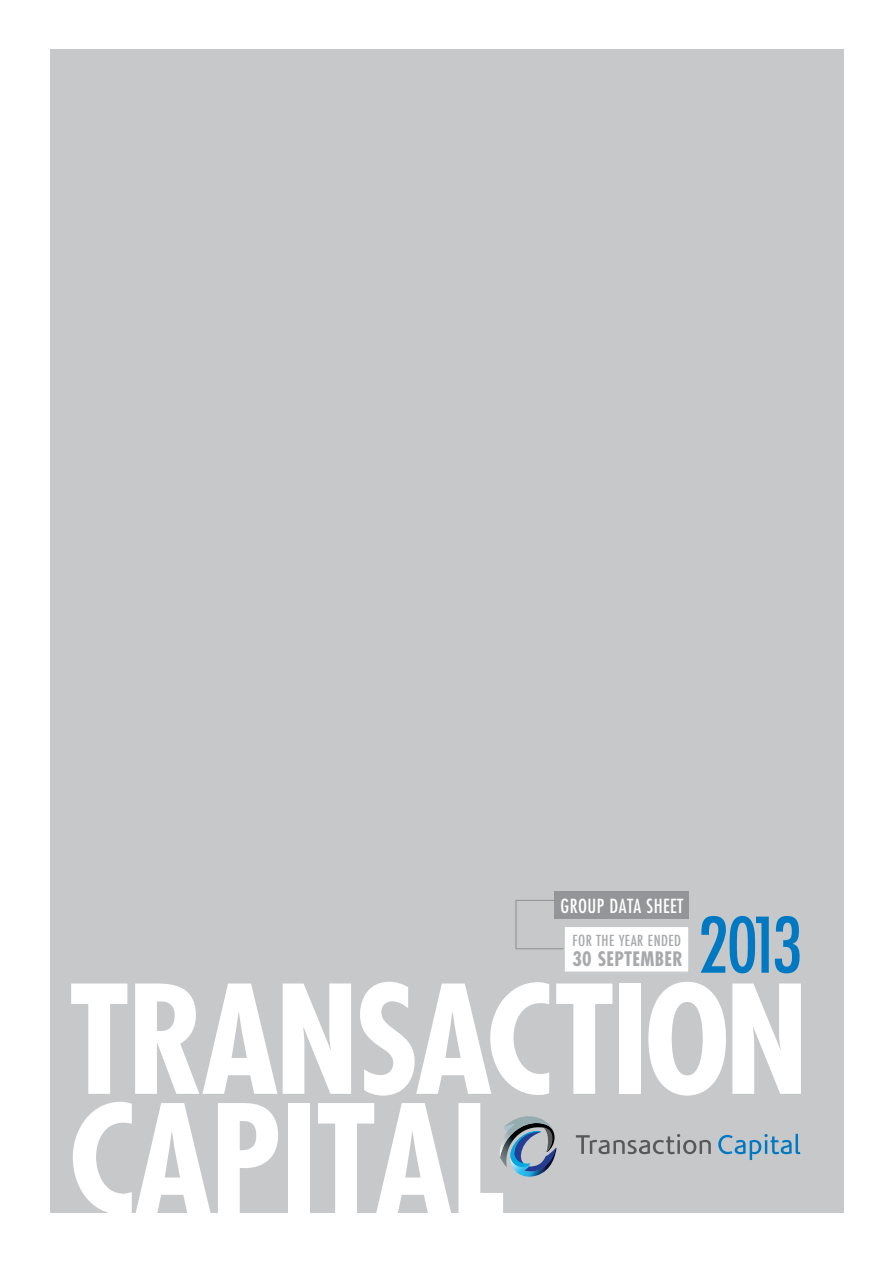
<style>
.page{position:relative;width:893px;height:1263px;background:#fff}
.page>*{position:absolute;margin:0;border:0;box-sizing:border-box;transform-origin:0 0}
.t1{font:700 condensed 146.25px/119.6px "Futura";letter-spacing:-.02em;color:#fff}
.t2{font:condensed 74.4px "Futura";color:#0079c2}
.t3{font:700 condensed 19.5px "Futura Std";letter-spacing:.015em;color:#a8a9ad}
.t4{font:condensed 18.9px "Futura";letter-spacing:.025em;color:#fff}
.t5{font:500 condensed 14.85px "Futura";letter-spacing:.03em;color:#a8a9ad}
</style>
<div class="page">
<div style="left:50px;top:50px;width:794px;height:1163px;background:#c7c8ca"></div>
<div style="left:515px;top:900px;width:49px;height:49px;border:1px solid #939598"></div>
<div style="left:555px;top:892px;width:134px;height:27px;background:#939598"></div>
<div style="left:564px;top:926px;width:125px;height:47px;background:#fff;border:1px solid #c7c8ca"></div>
<svg style="left:576px;top:1134px;width:135px;height:20px"></svg>
<svg style="left:718px;top:1134px;width:82px;height:26px"></svg>
<img style="left:516px;top:1172px;width:28px;height:5px">
<svg style="left:500px;top:1116px;width:57px;height:56px"></svg>
<p class="t4" style="left:561px;top:894px;width:124px">GROUP DATA SHEET</p>
<p class="t5" style="left:572px;top:931px;width:110px">FOR THE YEAR ENDED</p>
<p class="t3" style="left:572px;top:946px;width:112px">30 SEPTEMBER</p>
<p class="t2" style="left:698px;top:898px;width:106px">2013</p>
<p class="t1" style="left:69px;top:979px;width:741px">TRANSACTION<br>CAPITAL</p>
</div>
